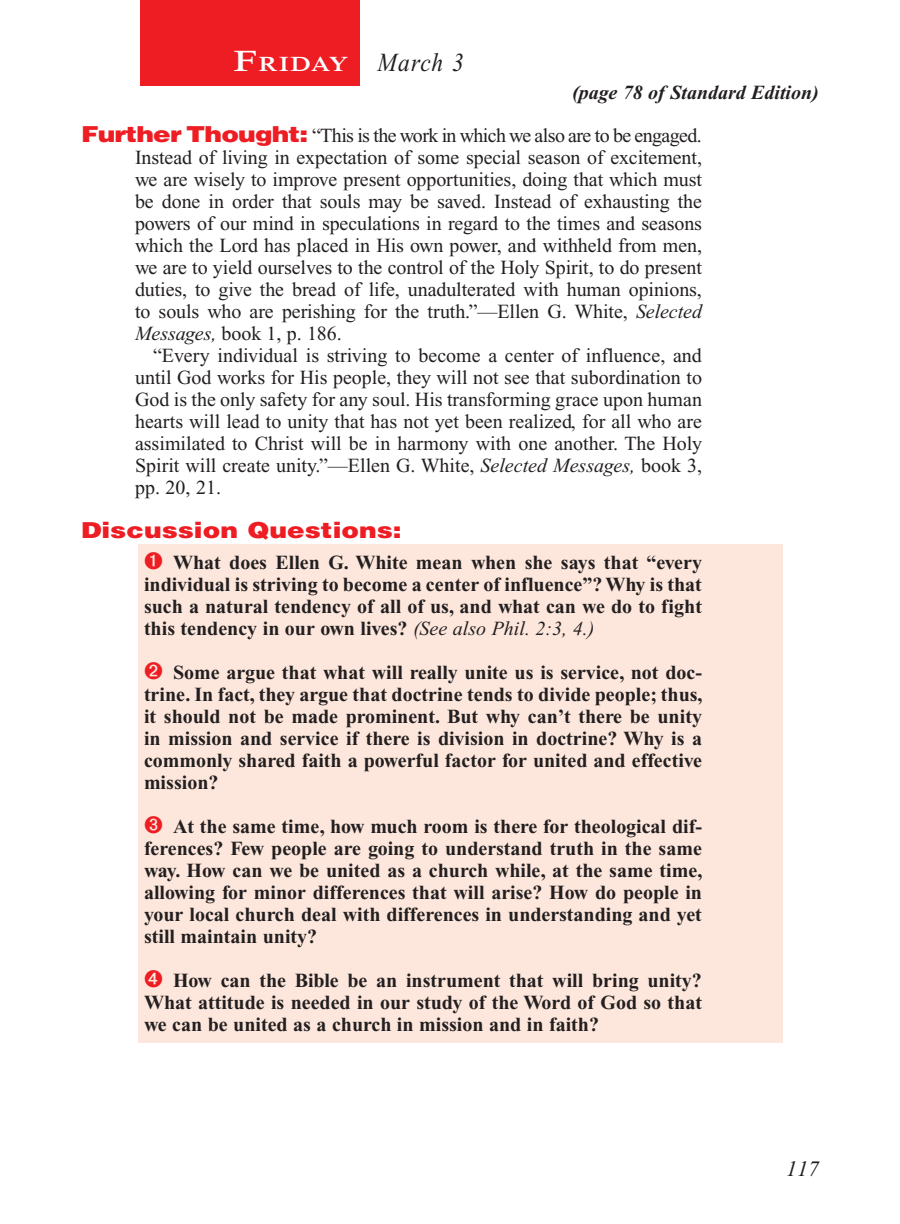
<style>
.page{position:relative;width:900px;height:1224px;background:#fff}
.page>*{position:absolute;margin:0;border:0;box-sizing:border-box;transform-origin:0 0}
.Lesson_Dates{font:italic 26px "Times New Roman PS Std";letter-spacing:.04em;color:#231f20;scale:.9 1}
.Question{font:900 22px "Helvetica LT Std";color:#ee1d23;scale:1.2 1}
.t1{font:italic 22px "Times New Roman PS Std";color:#231f20}
.Daily_Header{font:600 21px "Times NRMT Std";letter-spacing:.035em;color:#fff;scale:1.1 1}
.Numbered_Bullet_List{font:700 20px/22px "Times New Roman PS Std";color:#231f20;text-align:justify}
.Question_NO_SB{font:20px/22px "Times New Roman PS Std";letter-spacing:-.005em;color:#231f20;text-align:justify}
.Body{font:20px/22px "Times New Roman PS Std";color:#231f20;text-align:justify}
.Page_from_SE{font:italic 700 20px "Times New Roman PS Std";color:#231f20}
.s1{font-size:30px}
.s2{font-family:"Helvetica LT Std";font-weight:900;font-size:22px;color:#ee1d23}
.s3{font-style:italic}
.s4{font-weight:400;font-style:italic}
</style>
<div class="page">
<div style="left:140px;top:0;width:220px;height:85px;background:#ee1d23"></div>
<div style="left:139px;top:544px;width:644px;height:499px;background:#fde7dc"></div>
<p class="Daily_Header" style="left:234px;top:52px;width:106px"><span class="s1">F</span>riday</p>
<p class="Lesson_Dates" style="left:378px;top:48px;width:97px">March 3</p>
<p class="Page_from_SE" style="left:572px;top:82px;width:248px">(page 78 of Standard Edition)</p>
<p class="Question_NO_SB" style="left:135px;top:124px;width:569px;text-indent:-54px"><span class="s2">Further Thought:</span> “This is the work in which we also are to be engaged.<br>Instead of living in expectation of some special season of excitement, we are wisely to improve present opportunities, doing that which must be done in order that souls may be saved. Instead of exhausting the powers of our mind in speculations in regard to the times and seasons which the Lord has placed in His own power, and withheld from men, we are to yield ourselves to the control of the Holy Spirit, to do present duties, to give the bread of life, unadulterated with human opinions, to souls who are perishing for the truth.”—Ellen G. White, <span class="s3">Selected Messages,</span> book 1, p. 186.</p>
<p class="Body" style="left:135px;top:344px;width:569px;text-indent:18px">“Every individual is striving to become a center of influence, and until God works for His people, they will not see that subordination to God is the only safety for any soul. His transforming grace upon human hearts will lead to unity that has not yet been realized, for all who are assimilated to Christ will be in harmony with one another. The Holy Spirit will create unity.”—Ellen G. White, <span class="s3">Selected Messages,</span> book 3, pp. 20, 21.</p>
<p class="Question" style="left:81px;top:516px;width:269px">Discussion Questions:</p>
<p class="Numbered_Bullet_List" style="left:144px;top:551px;width:560px;text-indent:29px">What does Ellen G. White mean when she says that “every individual is striving to become a center of influence”? Why is that such a natural tendency of all of us, and what can we do to fight this tendency in our own lives? <span class="s4">(See also Phil. 2:3, 4.)</span></p>
<p class="Numbered_Bullet_List" style="left:144px;top:661px;width:560px;text-indent:29px">Some argue that what will really unite us is service, not doc&shy;trine. In fact, they argue that doctrine tends to divide people; thus, it should not be made prominent. But why can’t there be unity in mission and service if there is division in doctrine? Why is a commonly shared faith a powerful factor for united and effective mission?</p>
<p class="Numbered_Bullet_List" style="left:144px;top:815px;width:560px;text-indent:29px">At the same time, how much room is there for theological dif&shy;ferences? Few people are going to understand truth in the same way. How can we be united as a church while, at the same time, allowing for minor differences that will arise? How do people in your local church deal with differences in understanding and yet still maintain unity?</p>
<p class="Numbered_Bullet_List" style="left:144px;top:969px;width:559px;text-indent:29px">How can the Bible be an instrument that will bring unity?<br>What attitude is needed in our study of the Word of God so that we can be united as a church in mission and in faith?</p>
<p class="t1" style="left:786px;top:1157px;width:34px">117</p>
</div>
